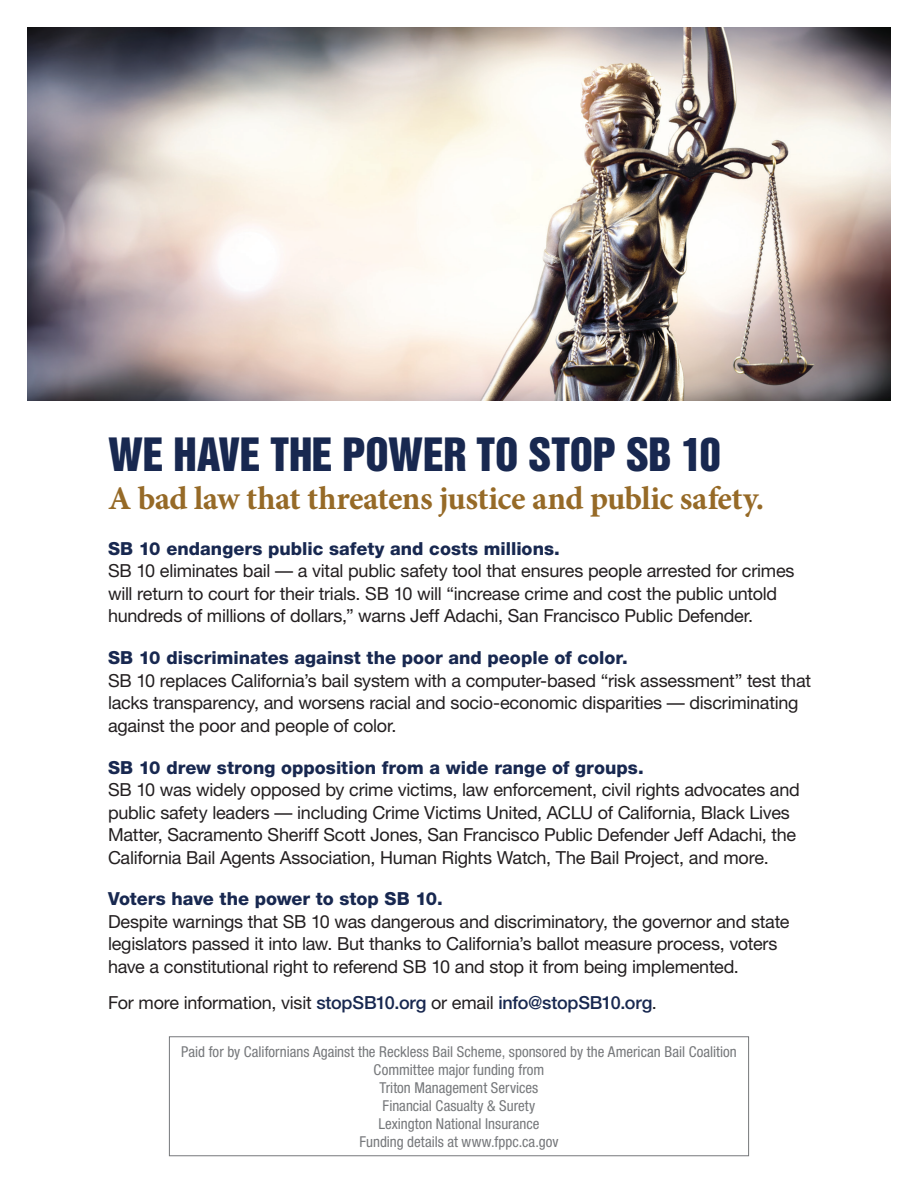
<style>
.page{position:relative;width:918px;height:1188px;background:#fff}
.page>*{position:absolute;margin:0;border:0;box-sizing:border-box;transform-origin:0 0}
.t1{font:42px "Helvetica Inserat";letter-spacing:-.005em;color:#182850}
.t2{font:700 33px "Minion Pro";letter-spacing:-.02em;color:#966a27}
.t3{font:18px/22.5px "Helvetica Neue";letter-spacing:-.015em;color:#231f20}
.t4{font:800 18px "Helvetica Neue";color:#182850}
.t5{font:condensed 15px/18px "Helvetica Neue";color:#76787b;text-align:center}
.s1{font-weight:500;color:#182850}
</style>
<div class="page">
<img style="left:27px;top:27px;width:864px;height:374px">
<div style="left:169px;top:1036px;width:580px;height:120px;border:1px solid #76787b"></div>
<h1 class="t1" style="left:108px;top:430px;width:614px">WE HAVE THE POWER TO STOP SB 10</h1>
<h2 class="t2" style="left:108px;top:479px;width:658px">A bad law that threatens justice and public safety.</h2>
<p class="t4" style="left:108px;top:538px;width:453px">SB 10 endangers public safety and costs millions.</p>
<p class="t3" style="left:108px;top:559px;width:688px">SB 10 eliminates bail — a vital public safety tool that ensures people arrested for crimes will return to court for their trials. SB 10 will “increase crime and cost the public untold hundreds of millions of dollars,” warns Jeff Adachi, San Francisco Public Defender.</p>
<p class="t4" style="left:108px;top:647px;width:521px">SB 10 discriminates against the poor and people of color.</p>
<p class="t3" style="left:108px;top:669px;width:705px">SB 10 replaces California’s bail system with a computer-based “risk assessment” test that lacks transparency, and worsens racial and socio-economic disparities — discriminating against the poor and people of color.</p>
<p class="t4" style="left:108px;top:756px;width:537px">SB 10 drew strong opposition from a wide range of groups.</p>
<p class="t3" style="left:108px;top:778px;width:693px">SB 10 was widely opposed by crime victims, law enforcement, civil rights advocates and public safety leaders — including Crime Victims United, ACLU of California, Black Lives Matter, Sacramento Sheriff Scott Jones, San Francisco Public Defender Jeff Adachi, the California Bail Agents Association, Human Rights Watch, The Bail Project, and more.</p>
<p class="t4" style="left:108px;top:888px;width:336px">Voters have the power to stop SB 10.</p>
<p class="t3" style="left:108px;top:910px;width:683px">Despite warnings that SB 10 was dangerous and discriminatory, the governor and state legislators passed it into law. But thanks to California’s ballot measure process, voters have a constitutional right to referend SB 10 and stop it from being implemented.</p>
<p class="t3" style="left:108px;top:991px;width:550px">For more information, visit <span class="s1">stopSB10.org</span> or email <span class="s1">info@stopSB10.org</span>.</p>
<p class="t5" style="left:181px;top:1043px;width:557px">Paid for by Californians Against the Reckless Bail Scheme, sponsored by the American Bail Coalition Committee major funding from<br>Triton Management Services<br>Financial Casualty &amp; Surety<br>Lexington National Insurance<br>Funding details at www.fppc.ca.gov</p>
</div>
